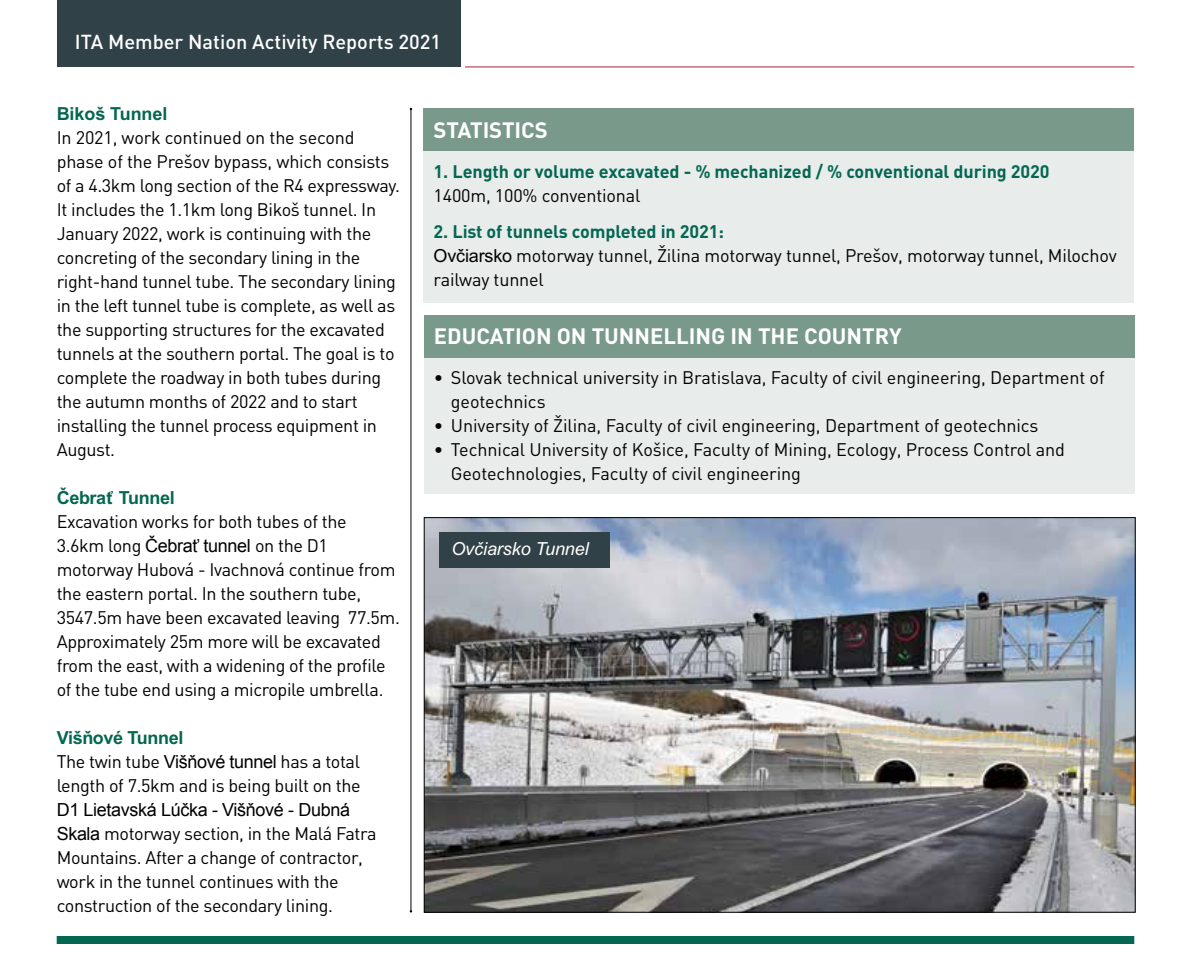
<style>
.page{position:relative;width:1191px;height:957px;background:#fff}
.page>*{position:absolute;margin:0;border:0;box-sizing:border-box;transform-origin:0 0}
.t1{font:700 22px "DIN";color:#fff}
.t2{font:500 20px "DIN";color:#fff}
.t3{font:18px/24px "DIN";letter-spacing:-.02em;color:#000}
.t4{font:700 18px "DIN";letter-spacing:-.005em;color:#036751}
.t5{font:700 18px "Arial CE";letter-spacing:-.02em;color:#036751}
.t6{font:18px "Arial";letter-spacing:-.02em;color:#000}
.t7{font:italic 18px "Arial CE";letter-spacing:-.005em;color:#fff}
.s1{font-family:"Arial"}
.s2{font-weight:700;color:#036751}
.s3{font-family:"Arial CE"}
</style>
<div class="page">
<div style="left:57px;top:0;width:403px;height:66px;background:#304148"></div>
<hr style="left:465px;top:67px;width:669px;height:1px;background:#a52336">
<div style="left:424px;top:315px;width:710px;height:179px;background:#e8eceb"></div>
<div style="left:423px;top:108px;width:711px;height:194px;background:#e8eceb"></div>
<div style="left:424px;top:315px;width:710px;height:43px;background:#79998b"></div>
<div style="left:423px;top:108px;width:711px;height:43px;background:#79998b"></div>
<hr style="left:410px;top:109px;width:1px;height:802px;background:#000">
<div style="left:57px;top:935px;width:1077px;height:8px;background:#036751"></div>
<img style="left:426px;top:519px;width:707px;height:391px">
<div style="left:439px;top:531px;width:170px;height:36px;background:#304148"></div>
<p class="t2" style="left:75px;top:29px;width:367px">ITA Member Nation Activity Reports 2021</p>
<p class="t5" style="left:57px;top:103px;width:112px">Bikoš Tunnel</p>
<p class="t3" style="left:57px;top:125px;width:345px">In 2021, work continued on the second phase of the Prešov bypass, which consists of a 4.3km long section of the R4 expressway.<br>It includes the 1.1km long Bikoš tunnel. In January 2022, work is continuing with the concreting of the secondary lining in the right-hand tunnel tube. The secondary lining in the left tunnel tube is complete, as well as the supporting structures for the excavated tunnels at the southern portal. The goal is to complete the roadway in both tubes during the autumn months of 2022 and to start installing the tunnel process equipment in August.</p>
<p class="t5" style="left:57px;top:487px;width:119px">Čebrať Tunnel</p>
<p class="t3" style="left:57px;top:509px;width:345px">Excavation works for both tubes of the<br>3.6km long <span class="s1">Čebrať tunnel</span> on the D1 motorway Hubová - Ivachnová continue from the eastern portal. In the southern tube, 3547.5m have been excavated leaving 77.5m.<br>Approximately 25m more will be excavated from the east, with a widening of the profile of the tube end using a micropile umbrella.</p>
<p class="t5" style="left:57px;top:727px;width:128px">Višňové Tunnel</p>
<p class="t3" style="left:57px;top:749px;width:305px">The twin tube <span class="s1">Višňové tunnel</span> has a total length of 7.5km and is being built on the</p>
<p class="t6" style="left:57px;top:798px;width:295px">D1 Lietavská Lúčka - Višňové - Dubná</p>
<p class="t3" style="left:57px;top:821px;width:321px"><span class="s1">Skala</span> motorway section, in the Malá Fatra Mountains. After a change of contractor, work in the tunnel continues with the construction of the secondary lining.</p>
<p class="t1" style="left:433px;top:116px;width:116px">STATISTICS</p>
<p class="t4" style="left:433px;top:160px;width:617px">1. Length or volume excavated - % mechanized / % conventional during 2020</p>
<p class="t3" style="left:433px;top:183px;width:208px">1400m, 100% conventional</p>
<p class="t3" style="left:433px;top:219px;width:684px"><span class="s2">2. List of tunnels completed in 2021:<br></span><span class="s3">Ovčiarsko</span> motorway tunnel, Žilina motorway tunnel, Prešov, motorway tunnel, Milochov railway tunnel</p>
<p class="t1" style="left:434px;top:321px;width:469px">EDUCATION ON TUNNELLING IN THE COUNTRY</p>
<p class="t3" style="left:451px;top:365px;width:655px;text-indent:-17px">• Slovak technical university in Bratislava, Faculty of civil engineering, Department of geotechnics</p>
<p class="t3" style="left:434px;top:413px;width:606px">• University of Žilina, Faculty of civil engineering, Department of geotechnics</p>
<p class="t3" style="left:451px;top:437px;width:616px;text-indent:-17px">• Technical University of Košice, Faculty of Mining, Ecology, Process Control and<br>Geotechnologies, Faculty of civil engineering</p>
<p class="t7" style="left:451px;top:538px;width:139px">Ovčiarsko Tunnel</p>
</div>
